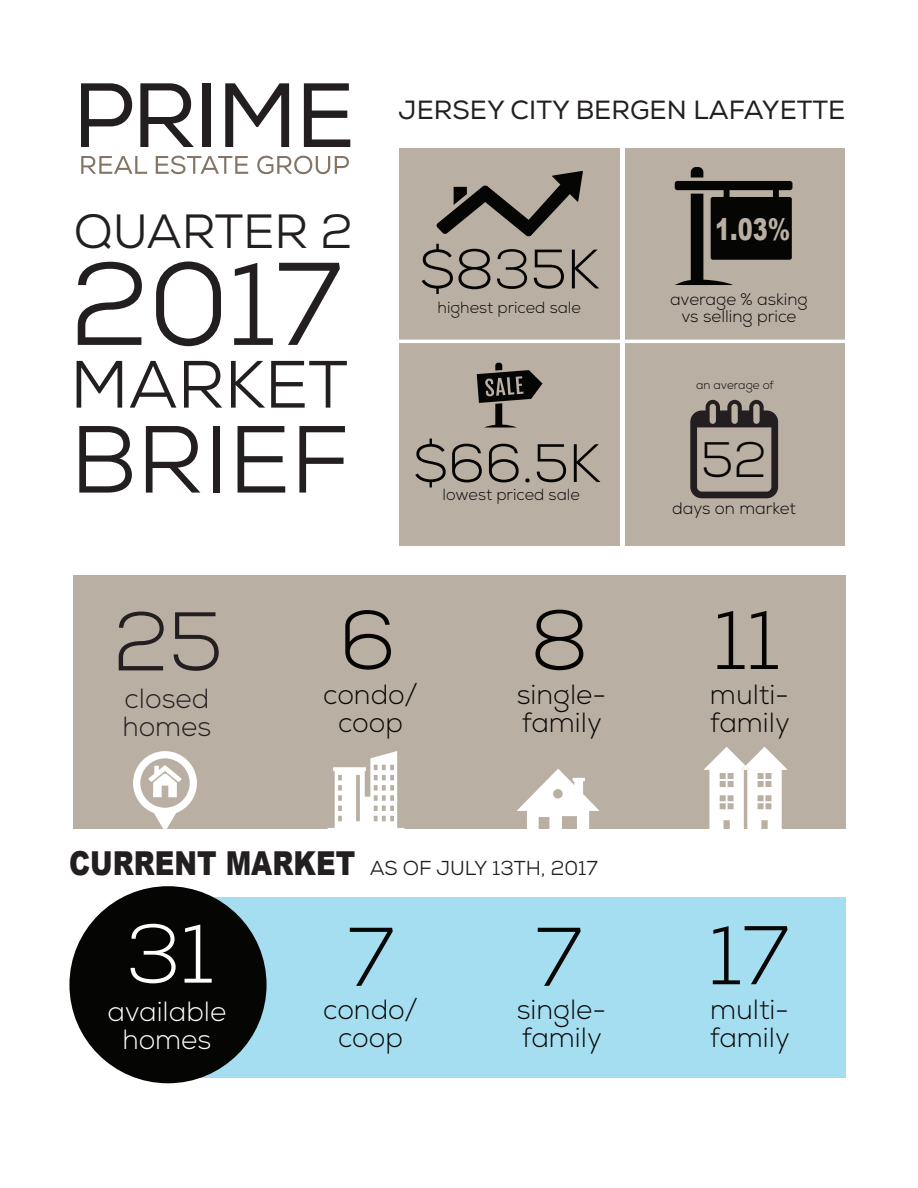
<style>
.page{position:relative;width:918px;height:1188px;background:#fff}
.page>*{position:absolute;margin:0;border:0;box-sizing:border-box;transform-origin:0 0}
.t1{font:117.3px "Nexa";color:#231f20}
.t2{font:95.1px "Nexa";letter-spacing:-.005em;color:#231f20}
.t3{font:300 83.1px "Nexa";color:#070806}
.t4{font:300 83.1px "Nexa";color:#050504}
.t5{font:300 83.1px "Nexa";color:#fff}
.t6{font:300 83.1px "Nexa";color:#231f20}
.t7{font:66.75px "Nexa";letter-spacing:-.005em;color:#231f20}
.t8{font:300 55.5px "Nexa";color:#050504}
.t9{font:300 54px "Nexa";color:#050504}
.t10{font:300 49.8px "Nexa";color:#050504}
.t11{font:48px "Nexa";letter-spacing:-.005em;color:#231f20}
.t12{font:900 30px "Arial";color:#baafa3;scale:.75 1}
.t13{font:300 27.75px/27.8px "Nexa";color:#070806}
.t14{font:300 27.75px/27.8px "Nexa";color:#fff;text-align:center}
.t15{font:300 27.75px/27.8px "Nexa";color:#231f20}
.t16{font:26.25px "Nexa";color:#231f20}
.t17{font:20.1px "Nexa";color:#231f20}
.t18{font:300 16.8px/16.8px "Nexa";color:#050504;text-align:center}
.t19{font:300 16.05px "Nexa";color:#050504}
.t20{font:300 11.7px "Nexa";color:#050504}
.s1{font-family:"Arial";font-weight:900;font-size:33px}
</style>
<div class="page">
<div style="left:73px;top:575px;width:772px;height:254px;background:#baafa3"></div>
<svg style="left:703px;top:747px;width:85px;height:82px"></svg>
<svg style="left:328px;top:751px;width:76px;height:78px"></svg>
<svg style="left:517px;top:769px;width:83px;height:60px"></svg>
<div style="left:169px;top:898px;width:676px;height:180px;background:#a6def1"></div>
<div style="left:625px;top:148px;width:220px;height:398px;background:#baafa3"></div>
<div style="left:400px;top:148px;width:220px;height:398px;background:#baafa3"></div>
<div style="left:69px;top:886px;width:198px;height:197px;background:#050504;border-radius:50%"></div>
<svg style="left:690px;top:400px;width:88px;height:98px"></svg>
<svg style="left:436px;top:171px;width:147px;height:65px"></svg>
<svg style="left:675px;top:167px;width:117px;height:118px"></svg>
<svg style="left:81px;top:83px;width:113px;height:64px"></svg>
<div style="left:203px;top:83px;width:8px;height:64px;background:#231f20"></div>
<svg style="left:225px;top:83px;width:64px;height:64px"></svg>
<svg style="left:304px;top:83px;width:46px;height:64px"></svg>
<svg style="left:81px;top:156px;width:66px;height:18px"></svg>
<svg style="left:156px;top:156px;width:92px;height:18px"></svg>
<svg style="left:257px;top:156px;width:92px;height:18px"></svg>
<svg style="left:477px;top:363px;width:65px;height:65px"></svg>
<hr style="left:396px;top:340px;width:457px;height:3px;background:#fff">
<svg style="left:133px;top:751px;width:64px;height:78px"></svg>
<p class="t16" style="left:399px;top:95px;width:448px">JERSEY CITY BERGEN LAFAYETTE</p>
<h3 class="t11" style="left:74px;top:201px;width:280px">QUARTER 2</h3>
<p class="t12" style="left:715px;top:207px;width:102px">1.03%</p>
<h1 class="t1" style="left:70px;top:230px;width:273px">2017</h1>
<h3 class="t7" style="left:70px;top:342px;width:279px">MARKET</h3>
<h2 class="t2" style="left:70px;top:399px;width:281px">BRIEF</h2>
<h3 class="t8" style="left:419px;top:237px;width:181px">$835K</h3>
<p class="t18" style="left:670px;top:292px;width:139px">average % asking vs selling price</p>
<p class="t19" style="left:438px;top:298px;width:145px">highest priced sale</p>
<p class="t20" style="left:696px;top:378px;width:79px">an average of</p>
<h3 class="t9" style="left:413px;top:432px;width:189px">$66.5K</h3>
<h3 class="t10" style="left:701px;top:431px;width:67px">52</h3>
<p class="t19" style="left:443px;top:485px;width:139px">lowest priced sale</p>
<p class="t18" style="left:672px;top:500px;width:125px">days on market</p>
<h3 class="t6" style="left:113px;top:593px;width:111px">25</h3>
<p class="t15" style="left:122px;top:685px;width:91px">closed homes</p>
<h3 class="t4" style="left:339px;top:592px;width:58px">6</h3>
<h3 class="t4" style="left:530px;top:592px;width:60px">8</h3>
<h3 class="t4" style="left:713px;top:592px;width:68px">11</h3>
<p class="t13" style="left:323px;top:681px;width:96px;text-align:center">condo/ coop</p>
<p class="t13" style="left:517px;top:681px;width:91px">single&shy;family</p>
<p class="t13" style="left:710px;top:681px;width:81px">multi&shy;family</p>
<p class="t17" style="left:69px;top:855px;width:530px"><span class="s1">CURRENT MARKET</span> AS OF JULY 13TH, 2017</p>
<h3 class="t5" style="left:126px;top:905px;width:90px">31</h3>
<p class="t14" style="left:107px;top:999px;width:121px">available homes</p>
<h3 class="t3" style="left:347px;top:908px;width:48px">7</h3>
<p class="t13" style="left:323px;top:996px;width:96px;text-align:center">condo/ coop</p>
<h3 class="t3" style="left:535px;top:908px;width:48px">7</h3>
<p class="t13" style="left:517px;top:996px;width:91px">single&shy;family</p>
<h3 class="t3" style="left:709px;top:907px;width:81px">17</h3>
<p class="t13" style="left:710px;top:996px;width:81px">multi&shy;family</p>
</div>
